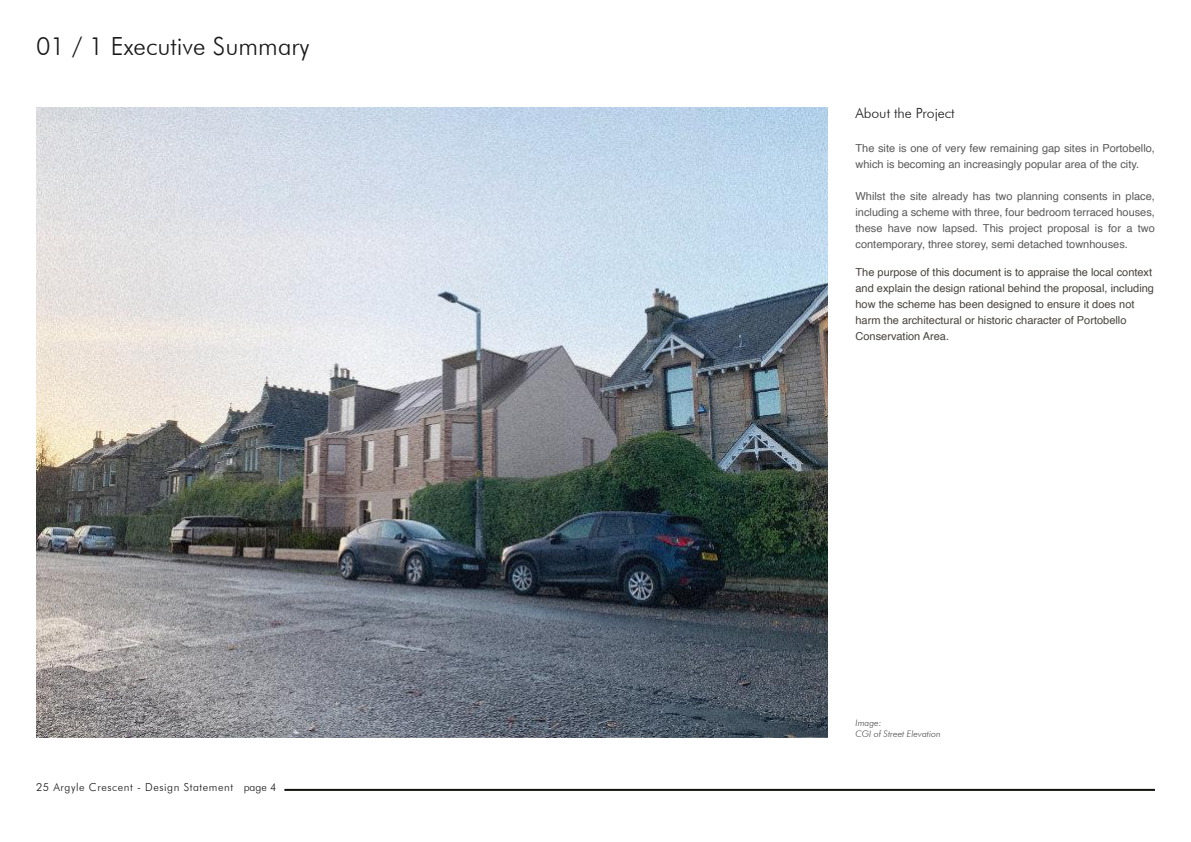
<style>
.page{position:relative;width:1191px;height:842px;background:#fff}
.page>*{position:absolute;margin:0;border:0;box-sizing:border-box;transform-origin:0 0}
.t1{font:300 25px "Futura BT";color:#1a171b}
.t2{font:300 14px "Futura BT";color:#1a171b}
.t3{font:11px/16px "Helvetica";color:#585958}
.t4{font:11px/16px "Helvetica";color:#46423e}
.t5{font:300 11px "Futura BT";letter-spacing:.05em;color:#1a171b}
.t6{font:italic 300 9px/10.8px "Futura BT";color:#484649}
</style>
<div class="page">
<hr style="left:284px;top:789px;width:871px;height:2px;background:#101210">
<img style="left:36px;top:108px;width:791px;height:629px">
<h1 class="t1" style="left:36px;top:36px;width:275px">01 / 1 Executive Summary</h1>
<p class="t5" style="left:36px;top:783px;width:242px">25 Argyle Crescent - Design Statement page 4</p>
<p class="t2" style="left:855px;top:108px;width:101px">About the Project</p>
<p class="t3" style="left:855px;top:141px;width:301px">The site is one of very few remaining gap sites in Portobello, which is becoming an increasingly popular area of the city.</p>
<p class="t3" style="left:855px;top:189px;width:301px;text-align:justify">Whilst the site already has two planning consents in place, including a scheme with three, four bedroom terraced houses, these have now lapsed. This project proposal is for a two contemporary, three storey, semi detached townhouses.</p>
<p class="t4" style="left:855px;top:265px;width:300px">The purpose of this document is to appraise the local context and explain the design rational behind the proposal, including how the scheme has been designed to ensure it does not harm the architectural or historic character of Portobello Conservation Area.</p>
<p class="t6" style="left:855px;top:718px;width:87px">Image:<br>CGI of Street Elevation</p>
</div>
